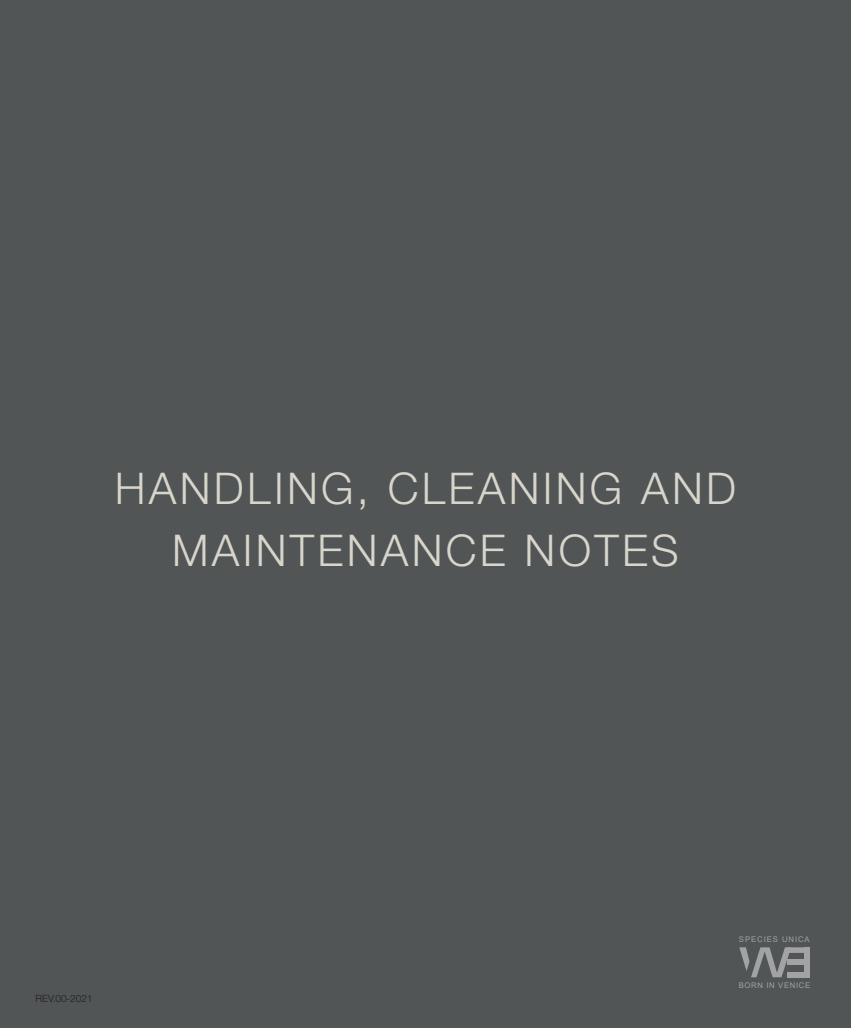
<style>
.page{position:relative;width:851px;height:1028px;background:#fff}
.page>*{position:absolute;margin:0;border:0;box-sizing:border-box;transform-origin:0 0}
.t1{font:300 43.75px/62.5px "Helvetica Neue";letter-spacing:.075em;color:#d8d5cc;text-align:center}
.t2{font:300 10px "Helvetica Neue";color:#231f20}
.t3{font:7.75px "Arial";letter-spacing:.08em;color:#a1a3a5}
.t4{font:7.75px "Arial";letter-spacing:.12em;color:#a1a3a5}
</style>
<div class="page">
<div style="left:0;top:0;width:850px;height:1027px;background:#515555"></div>
<svg style="left:739px;top:947px;width:70px;height:30px"></svg>
<p class="t1" style="left:115px;top:461px;width:622px">HANDLING, CLEANING AND<br>MAINTENANCE NOTES</p>
<p class="t2" style="left:35px;top:995px;width:59px">REV.00-2021</p>
<p class="t4" style="left:738px;top:934px;width:72px">SPECIES UNICA</p>
<p class="t3" style="left:738px;top:981px;width:73px">BORN IN VENICE</p>
</div>
